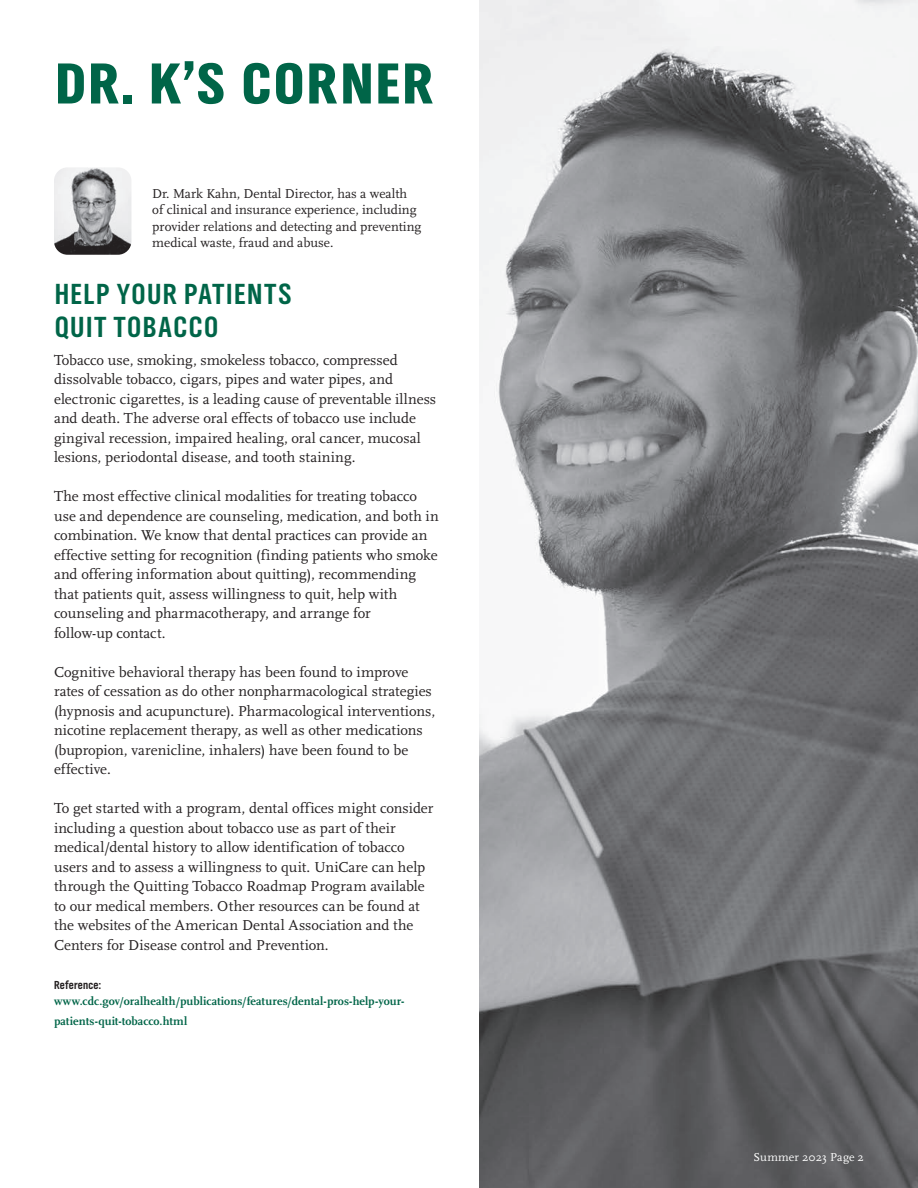
<style>
.page{position:relative;width:918px;height:1188px;background:#fff}
.page>*{position:absolute;margin:0;border:0;box-sizing:border-box;transform-origin:0 0}
.t1{font:60px "TV Nord EF Black Con";letter-spacing:.045em;color:#006548}
.t2{font:30px/33px "TV Nord EF Bold Con";letter-spacing:.05em;color:#006548}
.t3{font:15px/19.5px "Scala";letter-spacing:.005em;color:#231f20}
.t4{font:13.5px/16.5px "Scala";color:#231f20}
.t5{font:700 12px/19.5px "Scala";color:#006548}
.t6{font:12px "Scala";color:#fff}
.t7{font:12px "TV Nord EF Bold Con";letter-spacing:.02em;color:#231f20}
</style>
<div class="page">
<img style="left:479px;top:0;width:439px;height:1188px">
<img style="left:54px;top:167px;width:77px;height:88px">
<h2 class="t1" style="left:55px;top:49px;width:379px">DR. K’S CORNER</h2>
<p class="t4" style="left:152px;top:185px;width:271px">Dr. Mark Kahn, Dental Director, has a wealth of clinical and insurance experience, including provider relations and detecting and preventing medical waste, fraud and abuse.</p>
<h3 class="t2" style="left:55px;top:278px;width:238px">HELP YOUR PATIENTS<br>QUIT TOBACCO</h3>
<p class="t3" style="left:54px;top:350px;width:384px">Tobacco use, smoking, smokeless tobacco, compressed dissolvable tobacco, cigars, pipes and water pipes, and electronic cigarettes, is a leading cause of preventable illness and death. The adverse oral effects of tobacco use include gingival recession, impaired healing, oral cancer, mucosal lesions, periodontal disease, and tooth staining.</p>
<p class="t3" style="left:54px;top:487px;width:386px">The most effective clinical modalities for treating tobacco use and dependence are counseling, medication, and both in combination. We know that dental practices can provide an effective setting for recognition (finding patients who smoke and offering information about quitting), recommending that patients quit, assess willingness to quit, help with counseling and pharmacotherapy, and arrange for<br>follow-up contact.</p>
<p class="t3" style="left:54px;top:662px;width:383px">Cognitive behavioral therapy has been found to improve rates of cessation as do other nonpharmacological strategies (hypnosis and acupuncture). Pharmacological interventions, nicotine replacement therapy, as well as other medications (bupropion, varenicline, inhalers) have been found to be effective.</p>
<p class="t3" style="left:54px;top:799px;width:381px">To get started with a program, dental offices might consider including a question about tobacco use as part of their medical/dental history to allow identification of tobacco users and to assess a willingness to quit. UniCare can help through the Quitting Tobacco Roadmap Program available to our medical members. Other resources can be found at the websites of the American Dental Association and the Centers for Disease control and Prevention.</p>
<p class="t7" style="left:54px;top:978px;width:49px">Reference:</p>
<p class="t5" style="left:54px;top:992px;width:352px">www.cdc.gov/oralhealth/publications/features/dental-pros-help-your&shy;patients-quit-tobacco.html</p>
<p class="t6" style="left:754px;top:1150px;width:112px">Summer 2023 Page 2</p>
</div>
